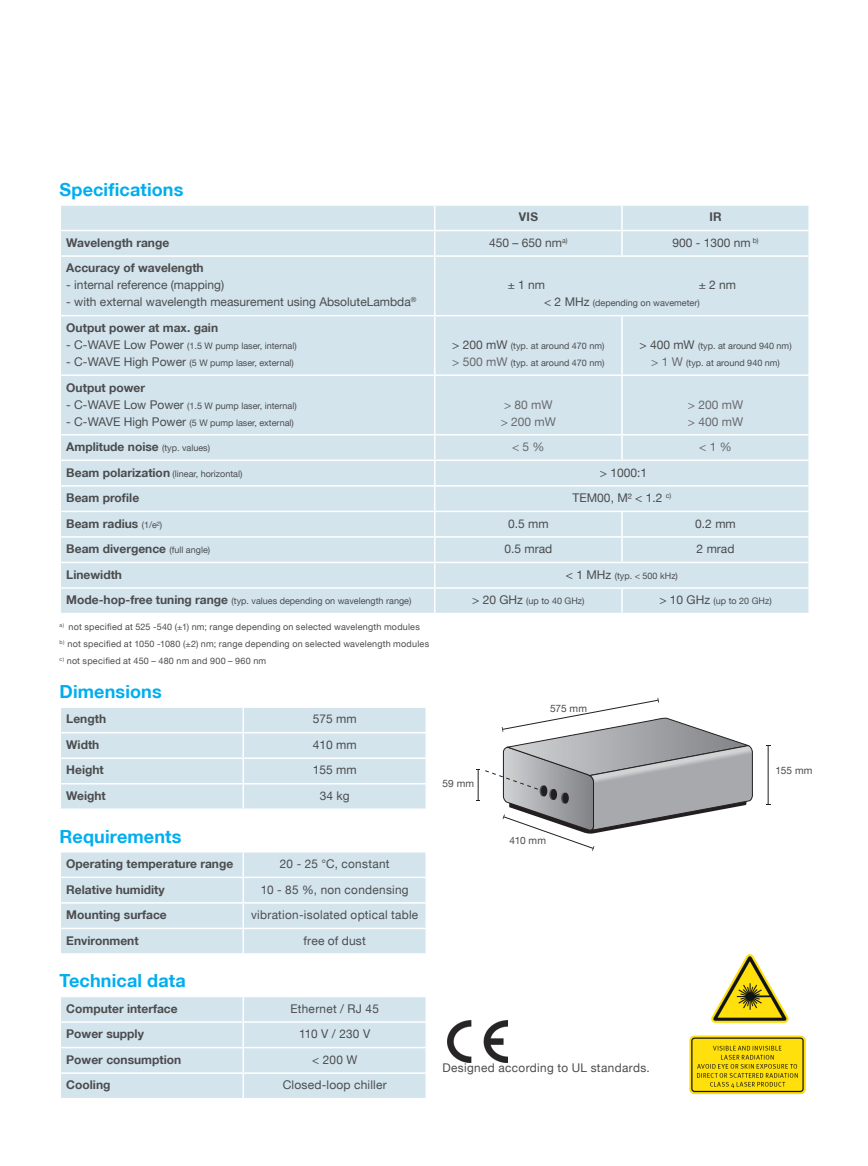
<style>
.page{position:relative;width:868px;height:1166px;background:#fff}
.page>*{position:absolute;margin:0;border:0;box-sizing:border-box;transform-origin:0 0}
.t1{font:700 18px "Helvetica Neue LT";letter-spacing:.01em;color:#00aeef}
.t2{font:700 12px "Helvetica Neue LT";color:#4b4c4d}
.t3{font:12px "Helvetica Neue LT";color:#4b4c4d}
.t4{font:12px "Helvetica Neue LT";letter-spacing:.025em;color:#4b4c4d}
.t5{font:12px "Helvetica Neue LT";letter-spacing:.03em;color:#4b4c4d}
.t6{font:12px/17px "Helvetica Neue LT";color:#69696c}
.t7{font:10.2px "Helvetica Neue LT";letter-spacing:.01em;color:#4b4c4d}
.t8{font:9px/17px "Helvetica Neue LT";color:#4b4c4d}
.t9{font:9px/17px "Helvetica Neue LT";letter-spacing:.025em;color:#4b4c4d}
.s1{font-size:12px}
.s2{font-size:12px;color:#69696c}
.s3{font-weight:400;font-size:9px}
.s4{font-weight:700;font-size:12px}
</style>
<div class="page">
<img style="left:447px;top:1020px;width:60px;height:42px">
<img style="left:689px;top:1035px;width:117px;height:60px">
<img style="left:711px;top:954px;width:78px;height:69px">
<hr style="left:767px;top:745px;width:1px;height:59px;background:#231f20">
<svg style="left:476px;top:697px;width:276px;height:153px"></svg>
<div style="left:61px;top:708px;width:365px;height:100px;background:#d3e4ed"></div>
<hr style="left:243px;top:782px;width:184px;height:2px;background:#fff">
<hr style="left:242px;top:784px;width:2px;height:24px;background:#fff">
<svg style="left:61px;top:997px;width:365px;height:100px;background:#d5e5ed"></svg>
<hr style="left:243px;top:1071px;width:184px;height:2px;background:#fff">
<hr style="left:242px;top:1073px;width:2px;height:24px;background:#fff">
<svg style="left:61px;top:852px;width:365px;height:100px;background:#d5e5ed"></svg>
<hr style="left:243px;top:927px;width:184px;height:1px;background:#fff">
<hr style="left:242px;top:928px;width:2px;height:24px;background:#fff">
<div style="left:61px;top:206px;width:747px;height:406px;background:#d3e4ed"></div>
<hr style="left:621px;top:316px;width:1px;height:58px;background:#fff">
<hr style="left:621px;top:376px;width:1px;height:58px;background:#fff">
<svg style="left:621px;top:435px;width:1px;height:24px"></svg>
<svg style="left:621px;top:512px;width:1px;height:49px"></svg>
<svg style="left:621px;top:588px;width:1px;height:24px"></svg>
<hr style="left:60px;top:230px;width:374px;height:1px;background:#fff">
<hr style="left:434px;top:230px;width:188px;height:1px;background:#fff">
<svg style="left:434px;top:206px;width:1px;height:49px"></svg>
<hr style="left:622px;top:230px;width:187px;height:1px;background:#fff">
<svg style="left:621px;top:206px;width:1px;height:49px"></svg>
<svg style="left:808px;top:206px;width:1px;height:49px"></svg>
<hr style="left:60px;top:255px;width:374px;height:2px;background:#fff">
<hr style="left:434px;top:255px;width:188px;height:2px;background:#fff">
<hr style="left:434px;top:257px;width:1px;height:58px;background:#fff">
<hr style="left:622px;top:255px;width:187px;height:2px;background:#fff">
<hr style="left:434px;top:316px;width:1px;height:58px;background:#fff">
<hr style="left:60px;top:315px;width:374px;height:1px;background:#fff">
<hr style="left:60px;top:374px;width:374px;height:2px;background:#fff">
<hr style="left:434px;top:315px;width:188px;height:1px;background:#fff">
<hr style="left:622px;top:315px;width:187px;height:1px;background:#fff">
<hr style="left:434px;top:374px;width:188px;height:2px;background:#fff">
<hr style="left:434px;top:376px;width:1px;height:58px;background:#fff">
<hr style="left:622px;top:374px;width:187px;height:2px;background:#fff">
<hr style="left:60px;top:434px;width:374px;height:1px;background:#fff">
<hr style="left:434px;top:434px;width:188px;height:1px;background:#fff">
<hr style="left:622px;top:434px;width:187px;height:1px;background:#fff">
<hr style="left:60px;top:459px;width:374px;height:2px;background:#fff">
<hr style="left:434px;top:459px;width:188px;height:2px;background:#fff">
<hr style="left:622px;top:459px;width:187px;height:2px;background:#fff">
<hr style="left:60px;top:485px;width:374px;height:1px;background:#fff">
<hr style="left:60px;top:510px;width:374px;height:2px;background:#fff">
<hr style="left:60px;top:536px;width:374px;height:1px;background:#fff">
<hr style="left:60px;top:561px;width:374px;height:2px;background:#fff">
<hr style="left:60px;top:587px;width:374px;height:1px;background:#fff">
<hr style="left:434px;top:485px;width:188px;height:1px;background:#fff">
<hr style="left:622px;top:485px;width:187px;height:1px;background:#fff">
<hr style="left:434px;top:510px;width:188px;height:2px;background:#fff">
<hr style="left:622px;top:510px;width:187px;height:2px;background:#fff">
<hr style="left:434px;top:536px;width:188px;height:1px;background:#fff">
<hr style="left:622px;top:536px;width:187px;height:1px;background:#fff">
<hr style="left:434px;top:561px;width:188px;height:2px;background:#fff">
<hr style="left:622px;top:561px;width:187px;height:2px;background:#fff">
<hr style="left:434px;top:587px;width:188px;height:1px;background:#fff">
<svg style="left:434px;top:435px;width:1px;height:177px"></svg>
<hr style="left:622px;top:587px;width:187px;height:1px;background:#fff">
<svg style="left:808px;top:435px;width:1px;height:177px"></svg>
<h1 class="t1" style="left:59px;top:178px;width:125px">Specifications</h1>
<h2 class="t2" style="left:518px;top:209px;width:21px">VIS</h2>
<h2 class="t2" style="left:709px;top:209px;width:14px">IR</h2>
<h2 class="t2" style="left:66px;top:235px;width:104px">Wavelength range</h2>
<h2 class="t3" style="left:489px;top:235px;width:80px">450 – 650 nm<sup>a)</sup></h2>
<h2 class="t3" style="left:672px;top:235px;width:88px">900 - 1300 nm <sup>b)</sup></h2>
<h2 class="t2" style="left:66px;top:260px;width:139px">Accuracy of wavelength</h2>
<h2 class="t3" style="left:66px;top:278px;width:159px">- internal reference (mapping)</h2>
<h2 class="t3" style="left:66px;top:295px;width:351px">- with external wavelength measurement using AbsoluteLambda<sup>®</sup></h2>
<h2 class="t3" style="left:507px;top:278px;width:39px">± 1 nm</h2>
<h2 class="t3" style="left:698px;top:278px;width:39px">± 2 nm</h2>
<p class="t8" style="left:544px;top:294px;width:157px"><span class="s1">&lt; 2 MHz</span> (depending on wavemeter)</p>
<h2 class="t2" style="left:66px;top:320px;width:153px">Output power at max. gain</h2>
<p class="t8" style="left:66px;top:337px;width:232px"><span class="s1">- C-WAVE Low Power</span> (1.5 W pump laser, internal)</p>
<p class="t8" style="left:66px;top:354px;width:229px"><span class="s1">- C-WAVE High Power</span> (5 W pump laser, external)</p>
<h2 class="t2" style="left:66px;top:379px;width:80px">Output power</h2>
<p class="t8" style="left:66px;top:396px;width:232px"><span class="s1">- C-WAVE Low Power</span> (1.5 W pump laser, internal)</p>
<p class="t8" style="left:66px;top:413px;width:229px"><span class="s1">- C-WAVE High Power</span> (5 W pump laser, external)</p>
<p class="t8" style="left:452px;top:337px;width:154px"><span class="s1">&gt; 200 mW</span> (typ. at around 470 nm) <span class="s2">&gt; 500 mW</span> (typ. at around 470 nm)</p>
<p class="t8" style="left:639px;top:337px;width:154px;text-align:center"><span class="s1">&gt; 400 mW</span> (typ. at around 940 nm) <span class="s2">&gt; 1 W</span> (typ. at around 940 nm)</p>
<h2 class="t6" style="left:500px;top:395px;width:57px">&gt; 80 mW &gt; 200 mW</h2>
<h2 class="t6" style="left:687px;top:395px;width:57px">&gt; 200 mW &gt; 400 mW</h2>
<h2 class="t2" style="left:66px;top:439px;width:145px">Amplitude noise <span class="s3">(typ. values)</span></h2>
<h2 class="t6" style="left:512px;top:438px;width:34px">&lt; 5 %</h2>
<h2 class="t6" style="left:699px;top:438px;width:34px">&lt; 1 %</h2>
<p class="t8" style="left:66px;top:464px;width:178px"><span class="s4">Beam polarization</span> (linear, horizontal)</p>
<h2 class="t3" style="left:600px;top:465px;width:49px">&gt; 1000:1</h2>
<h2 class="t2" style="left:66px;top:490px;width:74px">Beam profile</h2>
<h2 class="t3" style="left:572px;top:490px;width:100px">TEM00, M² &lt; 1.2 <sup>c)</sup></h2>
<h2 class="t2" style="left:66px;top:516px;width:97px">Beam radius <span class="s3">(1/e²)</span></h2>
<h2 class="t3" style="left:508px;top:516px;width:42px">0.5 mm</h2>
<h2 class="t3" style="left:695px;top:516px;width:42px">0.2 mm</h2>
<h2 class="t2" style="left:66px;top:541px;width:145px">Beam divergence <span class="s3">(full angle)</span></h2>
<h2 class="t3" style="left:504px;top:541px;width:49px">0.5 mrad</h2>
<h2 class="t3" style="left:696px;top:541px;width:39px">2 mrad</h2>
<h2 class="t2" style="left:66px;top:567px;width:57px">Linewidth</h2>
<p class="t8" style="left:566px;top:566px;width:113px"><span class="s1">&lt; 1 MHz</span> (typ. &lt; 500 kHz)</p>
<p class="t8" style="left:66px;top:592px;width:346px"><span class="s4">Mode-hop-free tuning range</span> (typ. values depending on wavelength range)</p>
<p class="t8" style="left:472px;top:592px;width:114px"><span class="s1">&gt; 20 GHz</span> (up to 40 GHz)</p>
<p class="t8" style="left:659px;top:592px;width:114px"><span class="s1">&gt; 10 GHz</span> (up to 20 GHz)</p>
<p class="t9" style="left:60px;top:617px;width:371px"><sup>a)</sup> not specified at 525 -540 (±1) nm; range depending on selected wavelength modules<br><sup>b)</sup> not specified at 1050 -1080 (±2) nm; range depending on selected wavelength modules <sup>c)</sup> not specified at 450 – 480 nm and 900 – 960 nm</p>
<h1 class="t1" style="left:60px;top:680px;width:104px">Dimensions</h1>
<h2 class="t2" style="left:66px;top:711px;width:41px">Length</h2>
<h2 class="t3" style="left:313px;top:711px;width:45px">575 mm</h2>
<h2 class="t2" style="left:66px;top:737px;width:35px">Width</h2>
<h2 class="t3" style="left:313px;top:737px;width:45px">410 mm</h2>
<h2 class="t2" style="left:66px;top:762px;width:39px">Height</h2>
<h2 class="t3" style="left:313px;top:762px;width:45px">155 mm</h2>
<h2 class="t2" style="left:66px;top:788px;width:41px">Weight</h2>
<h2 class="t3" style="left:320px;top:788px;width:31px">34 kg</h2>
<h1 class="t1" style="left:59px;top:824px;width:123px">Requirements</h1>
<h2 class="t2" style="left:66px;top:856px;width:168px">Operating temperature range</h2>
<h2 class="t4" style="left:280px;top:856px;width:111px">20 - 25 °C, constant</h2>
<h2 class="t2" style="left:66px;top:881px;width:100px">Relative humidity</h2>
<h2 class="t4" style="left:261px;top:881px;width:149px">10 - 85 %, non condensing</h2>
<h2 class="t2" style="left:66px;top:907px;width:102px">Mounting surface</h2>
<h2 class="t4" style="left:251px;top:907px;width:169px">vibration-isolated optical table</h2>
<h2 class="t2" style="left:66px;top:932px;width:74px">Environment</h2>
<h2 class="t3" style="left:303px;top:933px;width:64px">free of dust</h2>
<h1 class="t1" style="left:59px;top:969px;width:128px">Technical data</h1>
<h2 class="t2" style="left:66px;top:1000px;width:113px">Computer interface</h2>
<h2 class="t4" style="left:290px;top:1001px;width:90px">Ethernet / RJ 45</h2>
<h2 class="t2" style="left:66px;top:1026px;width:79px">Power supply</h2>
<h2 class="t3" style="left:299px;top:1026px;width:72px">110 V / 230 V</h2>
<h2 class="t2" style="left:66px;top:1051px;width:116px">Power consumption</h2>
<h2 class="t3" style="left:312px;top:1052px;width:47px">&lt; 200 W</h2>
<h2 class="t2" style="left:66px;top:1077px;width:46px">Cooling</h2>
<h2 class="t3" style="left:283px;top:1077px;width:105px">Closed-loop chiller</h2>
<p class="t7" style="left:442px;top:776px;width:33px">59 mm</p>
<p class="t7" style="left:550px;top:701px;width:39px">575 mm</p>
<p class="t7" style="left:509px;top:834px;width:38px">410 mm</p>
<h2 class="t5" style="left:442px;top:1060px;width:209px">Designed according to UL standards.</h2>
<p class="t7" style="left:775px;top:763px;width:39px">155 mm</p>
</div>
